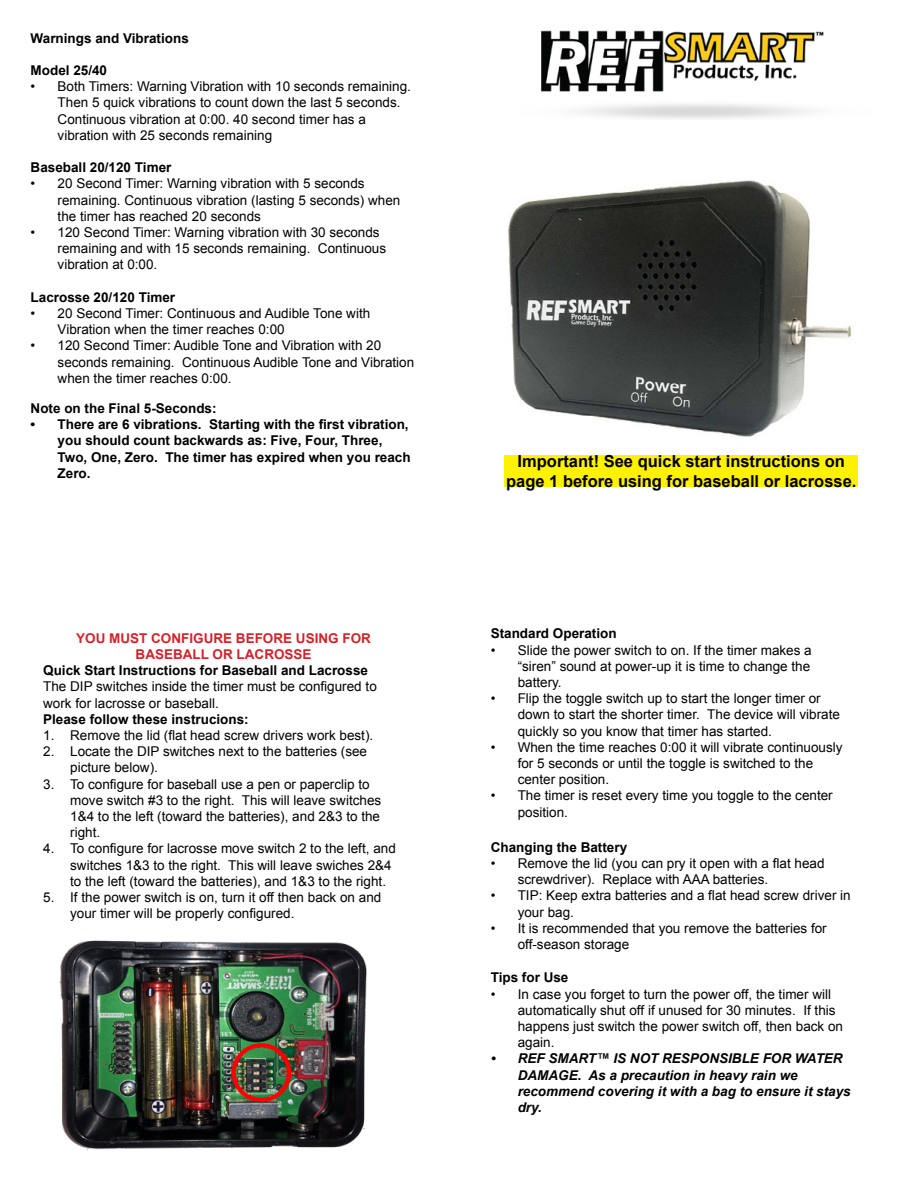
<style>
.page{position:relative;width:918px;height:1188px;background:#fff}
.page>*{position:absolute;margin:0;border:0;box-sizing:border-box;transform-origin:0 0}
.t1{font:700 16.5px/19.8px "Arial";color:#000;text-align:center}
.t2{font:13.5px/16.2px "Arial";color:#000}
.t3{font:700 13.5px/16.2px "Arial";color:#000}
.t4{font:italic 700 13.5px/16.2px "Arial";color:#000}
.t5{font:700 13.5px/16.2px "Arial";color:#d2232a;text-align:center}
</style>
<div class="page">
<img style="left:541px;top:30px;width:283px;height:89px">
<img style="left:508px;top:180px;width:344px;height:257px">
<div style="left:505px;top:455px;width:353px;height:32px;background:#fff200"></div>
<img style="left:59px;top:940px;width:308px;height:211px">
<p class="t3" style="left:31px;top:30px;width:160px">Warnings and Vibrations</p>
<p class="t3" style="left:31px;top:63px;width:78px">Model 25/40</p>
<p class="t2" style="left:58px;top:78px;width:355px;text-indent:-27px">• Both Timers: Warning Vibration with 10 seconds remaining.<br>Then 5 quick vibrations to count down the last 5 seconds.<br>Continuous vibration at 0:00. 40 second timer has a vibration with 25 seconds remaining</p>
<p class="t3" style="left:31px;top:160px;width:142px">Baseball 20/120 Timer</p>
<p class="t2" style="left:58px;top:176px;width:344px;text-indent:-27px">• 20 Second Timer: Warning vibration with 5 seconds remaining. Continuous vibration (lasting 5 seconds) when the timer has reached 20 seconds</p>
<p class="t2" style="left:58px;top:224px;width:330px;text-indent:-27px">• 120 Second Timer: Warning vibration with 30 seconds remaining and with 15 seconds remaining. Continuous vibration at 0:00.</p>
<p class="t3" style="left:31px;top:289px;width:146px">Lacrosse 20/120 Timer</p>
<p class="t2" style="left:58px;top:305px;width:314px;text-indent:-27px">• 20 Second Timer: Continuous and Audible Tone with<br>Vibration when the timer reaches 0:00</p>
<p class="t2" style="left:58px;top:338px;width:358px;text-indent:-27px">• 120 Second Timer: Audible Tone and Vibration with 20 seconds remaining. Continuous Audible Tone and Vibration when the timer reaches 0:00.</p>
<p class="t3" style="left:31px;top:401px;width:188px">Note on the Final 5-Seconds:</p>
<p class="t3" style="left:58px;top:417px;width:355px;text-indent:-27px">• There are 6 vibrations. Starting with the first vibration, you should count backwards as: Five, Four, Three, Two, One, Zero. The timer has expired when you reach Zero.</p>
<p class="t5" style="left:76px;top:630px;width:296px">YOU MUST CONFIGURE BEFORE USING FOR<br>BASEBALL OR LACROSSE</p>
<p class="t3" style="left:43px;top:663px;width:326px">Quick Start Instructions for Baseball and Lacrosse</p>
<p class="t2" style="left:43px;top:679px;width:335px">The DIP switches inside the timer must be configured to work for lacrosse or baseball.</p>
<p class="t3" style="left:43px;top:711px;width:207px">Please follow these instrucions:</p>
<p class="t2" style="left:43px;top:727px;width:332px">1. Remove the lid (flat head screw drivers work best).</p>
<p class="t2" style="left:70px;top:744px;width:298px;text-indent:-27px">2. Locate the DIP switches next to the batteries (see picture below).</p>
<p class="t2" style="left:70px;top:776px;width:313px;text-indent:-27px">3. To configure for baseball use a pen or paperclip to move switch #3 to the right. This will leave switches 1&amp;4 to the left (toward the batteries), and 2&amp;3 to the right.</p>
<p class="t2" style="left:70px;top:841px;width:327px;text-indent:-27px">4. To configure for lacrosse move switch 2 to the left, and switches 1&amp;3 to the right. This will leave swiches 2&amp;4 to the left (toward the batteries), and 1&amp;3 to the right.</p>
<p class="t2" style="left:70px;top:889px;width:313px;text-indent:-27px">5. If the power switch is on, turn it off then back on and your timer will be properly configured.</p>
<p class="t1" style="left:506px;top:452px;width:352px">Important! See quick start instructions on page 1 before using for baseball or lacrosse.</p>
<p class="t3" style="left:491px;top:626px;width:128px">Standard Operation</p>
<p class="t2" style="left:518px;top:642px;width:296px;text-align:justify;text-indent:-27px">• Slide the power switch to on. If the timer makes a “siren” sound at power-up it is time to change the battery.</p>
<p class="t2" style="left:518px;top:691px;width:324px;text-indent:-27px">• Flip the toggle switch up to start the longer timer or down to start the shorter timer. The device will vibrate quickly so you know that timer has started.</p>
<p class="t2" style="left:518px;top:739px;width:326px;text-indent:-27px">• When the time reaches 0:00 it will vibrate continuously for 5 seconds or until the toggle is switched to the center position.</p>
<p class="t2" style="left:518px;top:788px;width:317px;text-indent:-27px">• The timer is reset every time you toggle to the center position.</p>
<p class="t3" style="left:491px;top:839px;width:138px">Changing the Battery</p>
<p class="t2" style="left:518px;top:855px;width:308px;text-indent:-27px">• Remove the lid (you can pry it open with a flat head screwdriver). Replace with AAA batteries.</p>
<p class="t2" style="left:518px;top:888px;width:335px;text-indent:-27px">• TIP: Keep extra batteries and a flat head screw driver in your bag.</p>
<p class="t2" style="left:518px;top:920px;width:311px;text-indent:-27px">• It is recommended that you remove the batteries for off-season storage</p>
<p class="t3" style="left:491px;top:970px;width:79px">Tips for Use</p>
<p class="t2" style="left:518px;top:986px;width:327px;text-indent:-27px">• In case you forget to turn the power off, the timer will automatically shut off if unused for 30 minutes. If this happens just switch the power switch off, then back on again.</p>
<p class="t4" style="left:518px;top:1051px;width:335px;text-indent:-27px">• REF SMART™ IS NOT RESPONSIBLE FOR WATER DAMAGE. As a precaution in heavy rain we recommend covering it with a bag to ensure it stays dry.</p>
</div>
